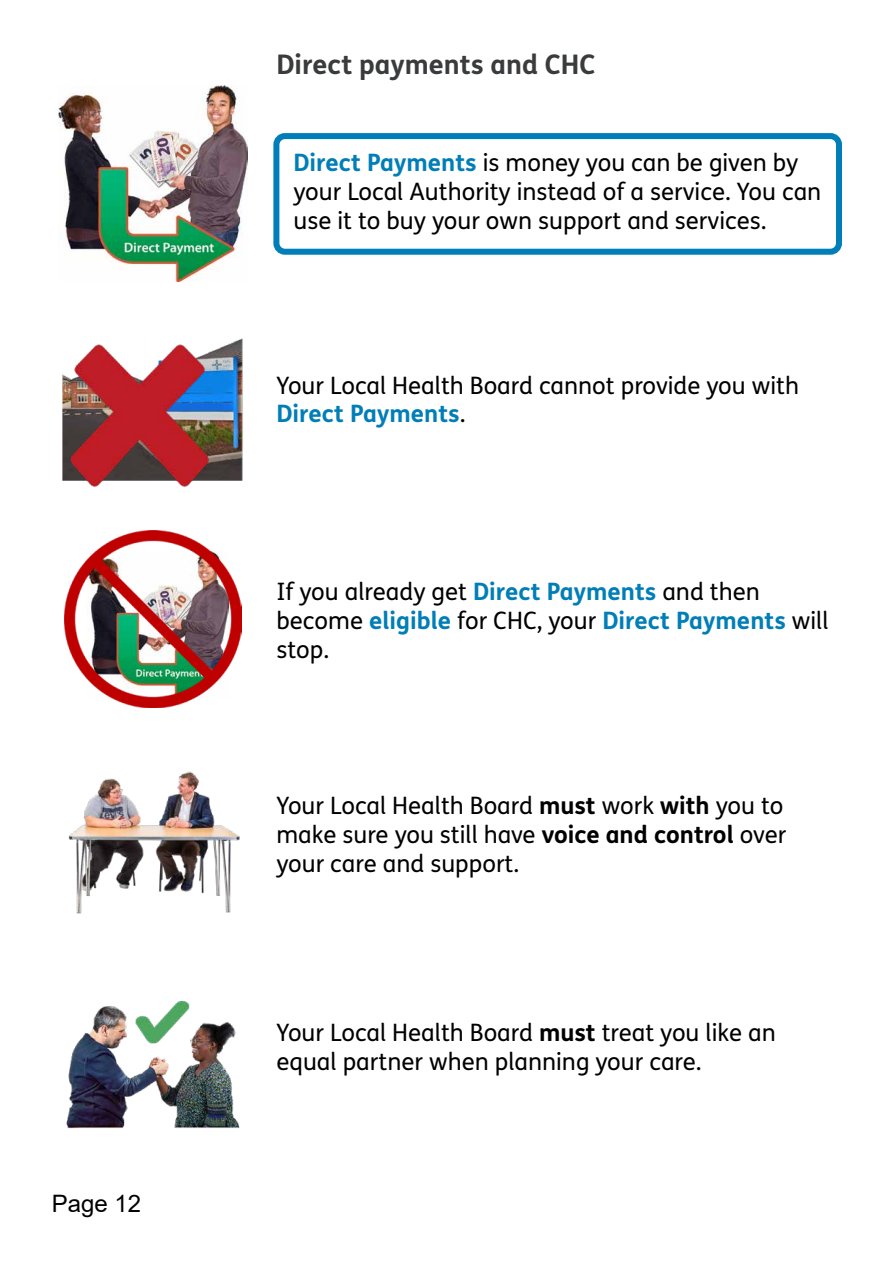
<style>
.page{position:relative;width:893px;height:1263px;background:#fff}
.page>*{position:absolute;margin:0;border:0;box-sizing:border-box;transform-origin:0 0}
.t1{font:700 27px "FS Me Pro";color:#3a3b3c}
.Bodytext{font:24px/28.8px "FS Me Pro";color:#000}
.Box_text{font:24px/28.8px "FS Me Pro";color:#000}
.t2{font:24px "Arial";color:#000}
.s1{font-weight:700;color:#007eb7}
.s2{font-weight:700}
</style>
<div class="page">
<div style="left:273px;top:133px;width:569px;height:122px;border:6px solid #007eb7;border-radius:9px"></div>
<img style="left:68px;top:771px;width:172px;height:143px">
<img style="left:58px;top:85px;width:190px;height:196px">
<img style="left:66px;top:1000px;width:174px;height:129px">
<img style="left:62px;top:338px;width:181px;height:143px">
<img style="left:65px;top:342px;width:148px;height:145px">
<img style="left:65px;top:531px;width:176px;height:177px">
<p class="t2" style="left:52px;top:1187px;width:91px">Page 12</p>
<h3 class="t1" style="left:276px;top:44px;width:320px">Direct payments and CHC</h3>
<p class="Box_text" style="left:293px;top:148px;width:529px"><span class="s1">Direct Payments</span> is money you can be given by your Local Authority instead of a service. You can use it to buy your own support and services.</p>
<p class="Bodytext" style="left:276px;top:370px;width:524px">Your Local Health Board cannot provide you with<br><span class="s1">Direct Payments</span>.</p>
<p class="Bodytext" style="left:276px;top:577px;width:554px">If you already get <span class="s1">Direct Payments</span> and then become <span class="s1">eligible</span> for CHC, your <span class="s1">Direct Payments</span> will stop.</p>
<p class="Bodytext" style="left:276px;top:791px;width:511px;text-align:justify">Your Local Health Board <span class="s2">must</span> work <span class="s2">with</span> you to make sure you still have <span class="s2">voice and control</span> over your care and support.</p>
<p class="Bodytext" style="left:276px;top:1017px;width:501px">Your Local Health Board <span class="s2">must</span> treat you like an equal partner when planning your care.</p>
</div>
